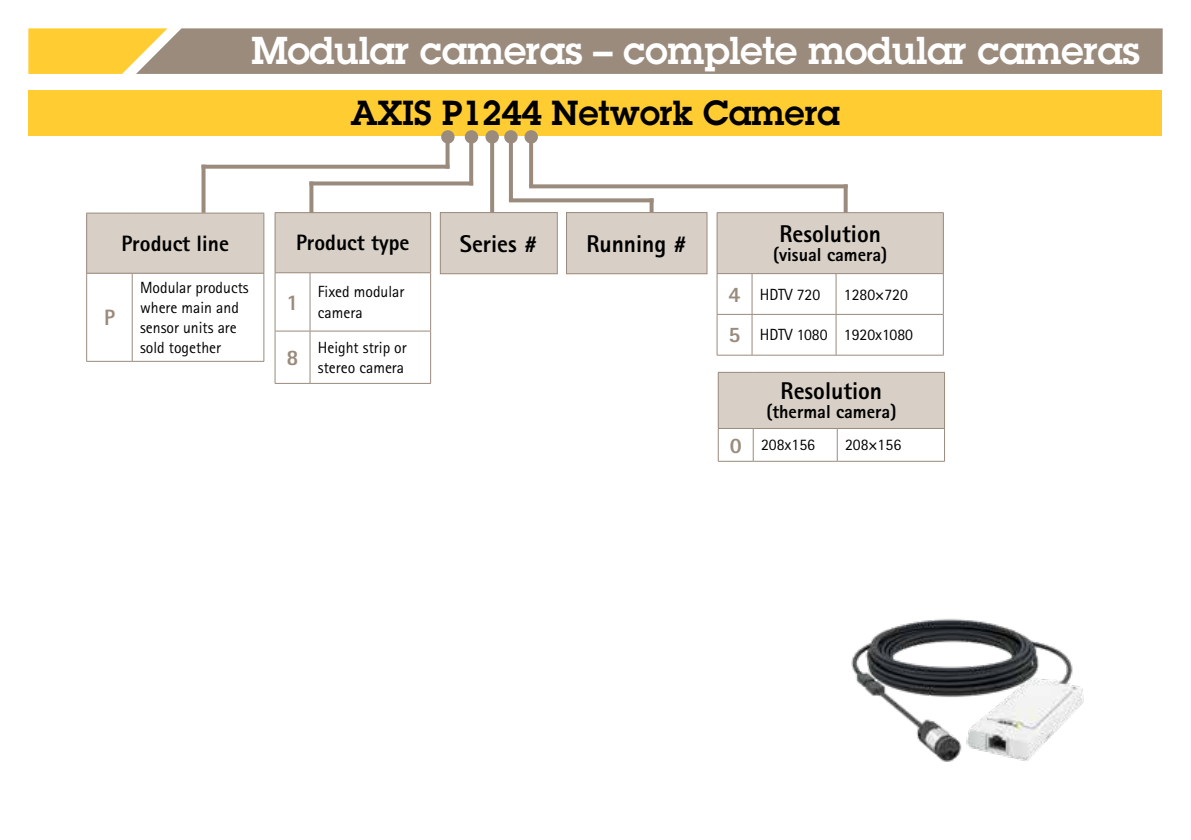
<style>
.page{position:relative;width:1191px;height:840px;background:#fff}
.page>*{position:absolute;margin:0;border:0;box-sizing:border-box;transform-origin:0 0}
.t1{font:600 38px "Lubalin Graph ECG";letter-spacing:-.005em;color:#fff}
.t2{font:600 34px "Lubalin Graph ECG";color:#000}
.t3{font:800 24.2px "Rotis Sans Serif Pro";color:#000}
.t4{font:800 22.2px "Rotis Sans Serif Pro";color:#000}
.t5{font:800 22.2px "Rotis Sans Serif Pro";color:#9a8b7d}
.t6{font:800 18.8px "Rotis Sans Serif Pro";color:#000}
.t7{font:16.2px/20.2px "Rotis Sans Serif Pro";color:#000}
.s1{font-weight:800;font-size:22.2px;color:#9a8b7d}
</style>
<div class="page">
<div style="left:29px;top:90px;width:1133px;height:46px;background:#ffcc31"></div>
<div style="left:168px;top:28px;width:994px;height:46px;background:#9a8b7d"></div>
<svg style="left:28px;top:28px;width:140px;height:46px;background:#f6cb4a"></svg>
<div style="left:440px;top:212px;width:117px;height:61px;background:#d8cfc6"></div>
<div style="left:440px;top:212px;width:117px;height:62px;border:1px solid #9a8b7d"></div>
<div style="left:275px;top:212px;width:155px;height:60px;background:#d8cfc6"></div>
<hr style="left:275px;top:212px;width:35px;height:1px;background:#9a8b7d">
<hr style="left:275px;top:213px;width:1px;height:59px;background:#9a8b7d">
<hr style="left:310px;top:212px;width:121px;height:1px;background:#9a8b7d">
<hr style="left:430px;top:213px;width:1px;height:59px;background:#9a8b7d">
<hr style="left:275px;top:272px;width:35px;height:1px;background:#9a8b7d">
<hr style="left:275px;top:273px;width:1px;height:57px;background:#9a8b7d">
<hr style="left:310px;top:272px;width:121px;height:1px;background:#9a8b7d">
<hr style="left:310px;top:273px;width:1px;height:57px;background:#9a8b7d">
<hr style="left:430px;top:273px;width:1px;height:57px;background:#9a8b7d">
<hr style="left:275px;top:330px;width:35px;height:1px;background:#9a8b7d">
<hr style="left:275px;top:331px;width:1px;height:52px;background:#9a8b7d">
<hr style="left:310px;top:330px;width:121px;height:1px;background:#9a8b7d">
<hr style="left:310px;top:331px;width:1px;height:52px;background:#9a8b7d">
<hr style="left:430px;top:331px;width:1px;height:52px;background:#9a8b7d">
<hr style="left:275px;top:383px;width:35px;height:1px;background:#9a8b7d">
<hr style="left:310px;top:383px;width:121px;height:1px;background:#9a8b7d">
<div style="left:504px;top:130px;width:13px;height:13px;background:#9a8b7d;border-radius:50%"></div>
<hr style="left:509px;top:138px;width:4px;height:62px;background:#9a8b7d">
<div style="left:441px;top:130px;width:13px;height:13px;background:#9a8b7d;border-radius:50%"></div>
<svg style="left:445px;top:143px;width:4px;height:21px"></svg>
<svg style="left:201px;top:168px;width:4px;height:45px"></svg>
<svg style="left:201px;top:164px;width:248px;height:4px"></svg>
<div style="left:465px;top:130px;width:13px;height:13px;background:#9a8b7d;border-radius:50%"></div>
<svg style="left:469px;top:143px;width:4px;height:38px"></svg>
<svg style="left:309px;top:185px;width:4px;height:27px"></svg>
<svg style="left:309px;top:181px;width:164px;height:4px"></svg>
<div style="left:524px;top:130px;width:14px;height:13px;background:#9a8b7d;border-radius:50%"></div>
<svg style="left:529px;top:143px;width:4px;height:41px"></svg>
<svg style="left:843px;top:188px;width:4px;height:24px"></svg>
<svg style="left:529px;top:184px;width:318px;height:4px"></svg>
<div style="left:485px;top:130px;width:14px;height:13px;background:#9a8b7d;border-radius:50%"></div>
<svg style="left:490px;top:143px;width:4px;height:69px"></svg>
<svg style="left:509px;top:198px;width:140px;height:4px"></svg>
<svg style="left:649px;top:198px;width:4px;height:14px"></svg>
<div style="left:87px;top:213px;width:177px;height:60px;background:#d8cfc6"></div>
<hr style="left:86px;top:213px;width:46px;height:1px;background:#9a8b7d">
<hr style="left:86px;top:213px;width:1px;height:60px;background:#9a8b7d">
<hr style="left:132px;top:213px;width:132px;height:1px;background:#9a8b7d">
<hr style="left:263px;top:213px;width:1px;height:60px;background:#9a8b7d">
<hr style="left:86px;top:273px;width:46px;height:1px;background:#9a8b7d">
<hr style="left:86px;top:273px;width:1px;height:88px;background:#9a8b7d">
<hr style="left:132px;top:273px;width:132px;height:1px;background:#9a8b7d">
<hr style="left:132px;top:273px;width:1px;height:88px;background:#9a8b7d">
<hr style="left:263px;top:273px;width:1px;height:88px;background:#9a8b7d">
<hr style="left:86px;top:361px;width:46px;height:1px;background:#9a8b7d">
<hr style="left:132px;top:361px;width:132px;height:1px;background:#9a8b7d">
<img style="left:851px;top:618px;width:233px;height:144px">
<div style="left:566px;top:212px;width:141px;height:61px;background:#d8cfc6"></div>
<div style="left:566px;top:212px;width:141px;height:62px;border:1px solid #9a8b7d"></div>
<div style="left:717px;top:212px;width:226px;height:61px;background:#d8cfc6"></div>
<hr style="left:717px;top:212px;width:35px;height:1px;background:#9a8b7d">
<hr style="left:716px;top:213px;width:1px;height:60px;background:#9a8b7d">
<hr style="left:752px;top:212px;width:84px;height:1px;background:#9a8b7d">
<hr style="left:836px;top:212px;width:107px;height:1px;background:#9a8b7d">
<hr style="left:943px;top:213px;width:1px;height:60px;background:#9a8b7d">
<hr style="left:717px;top:273px;width:35px;height:1px;background:#9a8b7d">
<hr style="left:716px;top:274px;width:1px;height:40px;background:#9a8b7d">
<hr style="left:752px;top:273px;width:84px;height:1px;background:#9a8b7d">
<hr style="left:751px;top:274px;width:1px;height:40px;background:#9a8b7d">
<hr style="left:836px;top:273px;width:107px;height:1px;background:#9a8b7d">
<hr style="left:835px;top:274px;width:1px;height:40px;background:#9a8b7d">
<hr style="left:943px;top:274px;width:1px;height:40px;background:#9a8b7d">
<hr style="left:717px;top:314px;width:35px;height:1px;background:#9a8b7d">
<hr style="left:716px;top:314px;width:1px;height:40px;background:#9a8b7d">
<hr style="left:752px;top:314px;width:84px;height:1px;background:#9a8b7d">
<hr style="left:751px;top:314px;width:1px;height:40px;background:#9a8b7d">
<hr style="left:836px;top:314px;width:107px;height:1px;background:#9a8b7d">
<hr style="left:835px;top:314px;width:1px;height:40px;background:#9a8b7d">
<hr style="left:943px;top:314px;width:1px;height:40px;background:#9a8b7d">
<hr style="left:717px;top:354px;width:35px;height:1px;background:#9a8b7d">
<hr style="left:752px;top:354px;width:84px;height:1px;background:#9a8b7d">
<hr style="left:836px;top:354px;width:107px;height:1px;background:#9a8b7d">
<div style="left:718px;top:372px;width:226px;height:56px;background:#d8cfc6"></div>
<hr style="left:718px;top:372px;width:35px;height:1px;background:#9a8b7d">
<hr style="left:718px;top:372px;width:1px;height:56px;background:#9a8b7d">
<hr style="left:753px;top:372px;width:84px;height:1px;background:#9a8b7d">
<hr style="left:837px;top:372px;width:107px;height:1px;background:#9a8b7d">
<hr style="left:944px;top:372px;width:1px;height:56px;background:#9a8b7d">
<hr style="left:718px;top:428px;width:35px;height:1px;background:#9a8b7d">
<hr style="left:718px;top:428px;width:1px;height:32px;background:#9a8b7d">
<hr style="left:753px;top:428px;width:84px;height:1px;background:#9a8b7d">
<hr style="left:753px;top:428px;width:1px;height:32px;background:#9a8b7d">
<hr style="left:837px;top:428px;width:107px;height:1px;background:#9a8b7d">
<hr style="left:837px;top:428px;width:1px;height:32px;background:#9a8b7d">
<hr style="left:944px;top:428px;width:1px;height:32px;background:#9a8b7d">
<hr style="left:718px;top:460px;width:35px;height:1px;background:#9a8b7d">
<hr style="left:753px;top:460px;width:84px;height:1px;background:#9a8b7d">
<hr style="left:837px;top:460px;width:107px;height:1px;background:#9a8b7d">
<h1 class="t1" style="left:251px;top:25px;width:890px">Modular cameras – complete modular cameras</h1>
<h2 class="t2" style="left:351px;top:91px;width:490px">AXIS P1244 Network Camera</h2>
<h3 class="t4" style="left:121px;top:229px;width:109px">Product line</h3>
<h3 class="t5" style="left:104px;top:303px;width:12px">P</h3>
<p class="t7" style="left:140px;top:277px;width:110px">Modular products where main and sensor units are sold together</p>
<h3 class="t4" style="left:296px;top:228px;width:115px">Product type</h3>
<h3 class="t3" style="left:460px;top:228px;width:80px">Series #</h3>
<h3 class="t5" style="left:286px;top:288px;width:13px">1</h3>
<p class="t7" style="left:318px;top:282px;width:88px">Fixed modular camera</p>
<h3 class="t5" style="left:286px;top:343px;width:13px">8</h3>
<p class="t7" style="left:318px;top:337px;width:90px">Height strip or stereo camera</p>
<h3 class="t3" style="left:586px;top:228px;width:102px">Running #</h3>
<h3 class="t3" style="left:779px;top:218px;width:103px">Resolution</h3>
<p class="t6" style="left:773px;top:242px;width:116px">(visual camera)</p>
<p class="t7" style="left:728px;top:284px;width:93px"><span class="s1">4</span> HDTV 720</p>
<p class="t7" style="left:844px;top:284px;width:65px">1280×720</p>
<p class="t7" style="left:728px;top:325px;width:186px"><span class="s1">5</span> HDTV 1080 1920x1080</p>
<h3 class="t3" style="left:780px;top:375px;width:103px">Resolution</h3>
<p class="t6" style="left:766px;top:399px;width:132px">(thermal camera)</p>
<p class="t7" style="left:729px;top:435px;width:87px"><span class="s1">0</span> 208x156</p>
<p class="t7" style="left:845px;top:435px;width:58px">208×156</p>
</div>
